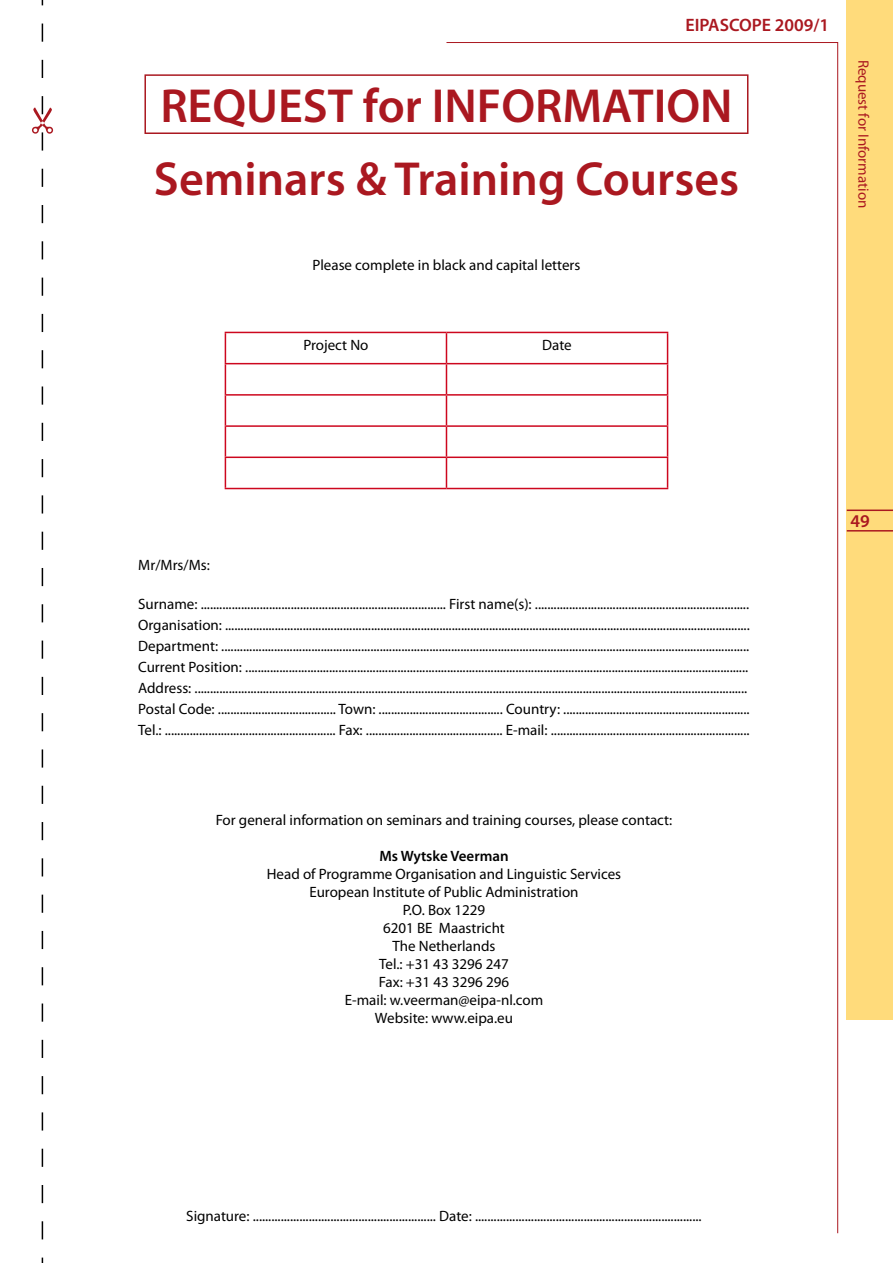
<style>
.page{position:relative;width:893px;height:1263px;background:#fff}
.page>*{position:absolute;margin:0;border:0;box-sizing:border-box;transform-origin:0 0}
.t1{font:600 48px/72.6px "Myriad Pro";color:#aa1820}
.t2{font:600 18px "Myriad Pro";color:#aa1820}
.t3{font:15px/18px "Myriad Pro";color:#000}
.t4{font:15px "Myriad Pro";color:#aa1820}
.t5{font:600 15px "Myriad Pro";color:#000}
</style>
<div class="page">
<div style="left:847px;top:0;width:46px;height:1020px;background:#ffdb7b"></div>
<svg style="left:446px;top:42px;width:392px;height:1192px"></svg>
<hr style="left:847px;top:509px;width:46px;height:2px;background:#aa1820">
<hr style="left:847px;top:530px;width:46px;height:1px;background:#aa1820">
<div style="left:144px;top:74px;width:604px;height:60px;border:2px solid #aa1820"></div>
<svg style="left:32px;top:0;width:21px;height:1263px"></svg>
<hr style="left:225px;top:332px;width:221px;height:1px;background:#cd071e">
<hr style="left:225px;top:333px;width:1px;height:30px;background:#cd071e">
<hr style="left:446px;top:332px;width:222px;height:1px;background:#cd071e">
<hr style="left:446px;top:333px;width:1px;height:30px;background:#cd071e">
<hr style="left:667px;top:333px;width:1px;height:30px;background:#cd071e">
<hr style="left:225px;top:363px;width:221px;height:1px;background:#cd071e">
<hr style="left:225px;top:364px;width:1px;height:30px;background:#cd071e">
<hr style="left:446px;top:363px;width:222px;height:1px;background:#cd071e">
<hr style="left:446px;top:364px;width:1px;height:30px;background:#cd071e">
<hr style="left:667px;top:364px;width:1px;height:30px;background:#cd071e">
<hr style="left:225px;top:394px;width:221px;height:2px;background:#cd071e">
<svg style="left:225px;top:396px;width:1px;height:29px"></svg>
<hr style="left:446px;top:394px;width:222px;height:2px;background:#cd071e">
<svg style="left:446px;top:396px;width:1px;height:29px"></svg>
<svg style="left:667px;top:396px;width:1px;height:29px"></svg>
<hr style="left:225px;top:425px;width:221px;height:2px;background:#cd071e">
<hr style="left:225px;top:427px;width:1px;height:30px;background:#cd071e">
<hr style="left:446px;top:425px;width:222px;height:2px;background:#cd071e">
<hr style="left:446px;top:427px;width:1px;height:30px;background:#cd071e">
<hr style="left:667px;top:427px;width:1px;height:30px;background:#cd071e">
<hr style="left:225px;top:457px;width:221px;height:1px;background:#cd071e">
<hr style="left:225px;top:458px;width:1px;height:30px;background:#cd071e">
<hr style="left:446px;top:457px;width:222px;height:1px;background:#cd071e">
<hr style="left:446px;top:458px;width:1px;height:30px;background:#cd071e">
<hr style="left:667px;top:458px;width:1px;height:30px;background:#cd071e">
<hr style="left:225px;top:488px;width:221px;height:1px;background:#cd071e">
<hr style="left:446px;top:488px;width:222px;height:1px;background:#cd071e">
<p class="t2" style="left:685px;top:13px;width:145px">EIPASCOPE 2009/1</p>
<h1 class="t1" style="left:154px;top:69px;width:587px">REQUEST for INFORMATION<br>Seminars &amp; Training Courses</h1>
<p class="t3" style="left:312px;top:256px;width:269px">Please complete in black and capital letters</p>
<p class="t3" style="left:303px;top:335px;width:67px">Project No</p>
<p class="t3" style="left:542px;top:335px;width:31px">Date</p>
<p class="t4" style="left:873px;top:60px;width:150px;rotate:90deg">Request for Information</p>
<p class="t3" style="left:138px;top:555px;width:73px">Mr/Mrs/Ms:</p>
<p class="t3" style="left:138px;top:593px;width:613px;line-height:21px">Surname: ............................................................................... First name(s): .....................................................................<br>Organisation: .........................................................................................................................................................................<br>Department: ..........................................................................................................................................................................<br>Current Position: ..................................................................................................................................................................<br>Address: ..................................................................................................................................................................................<br>Postal Code: ...................................... Town: ........................................ Country: ............................................................<br>Tel.: ....................................................... Fax: ............................................ E-mail: ................................................................</p>
<p class="t3" style="left:216px;top:810px;width:458px">For general information on seminars and training courses, please contact:</p>
<p class="t5" style="left:379px;top:846px;width:131px">Ms Wytske Veerman</p>
<p class="t3" style="left:267px;top:864px;width:356px;text-align:center">Head of Programme Organisation and Linguistic Services<br>European Institute of Public Administration<br>P.O. Box 1229<br>6201 BE Maastricht<br>The Netherlands<br>Tel.: +31 43 3296 247<br>Fax: +31 43 3296 296<br>E-mail: w.veerman@eipa-nl.com<br>Website: www.eipa.eu</p>
<p class="t2" style="left:851px;top:509px;width:21px">49</p>
<p class="t3" style="left:186px;top:1206px;width:517px">Signature: ........................................................... Date: .........................................................................</p>
</div>
